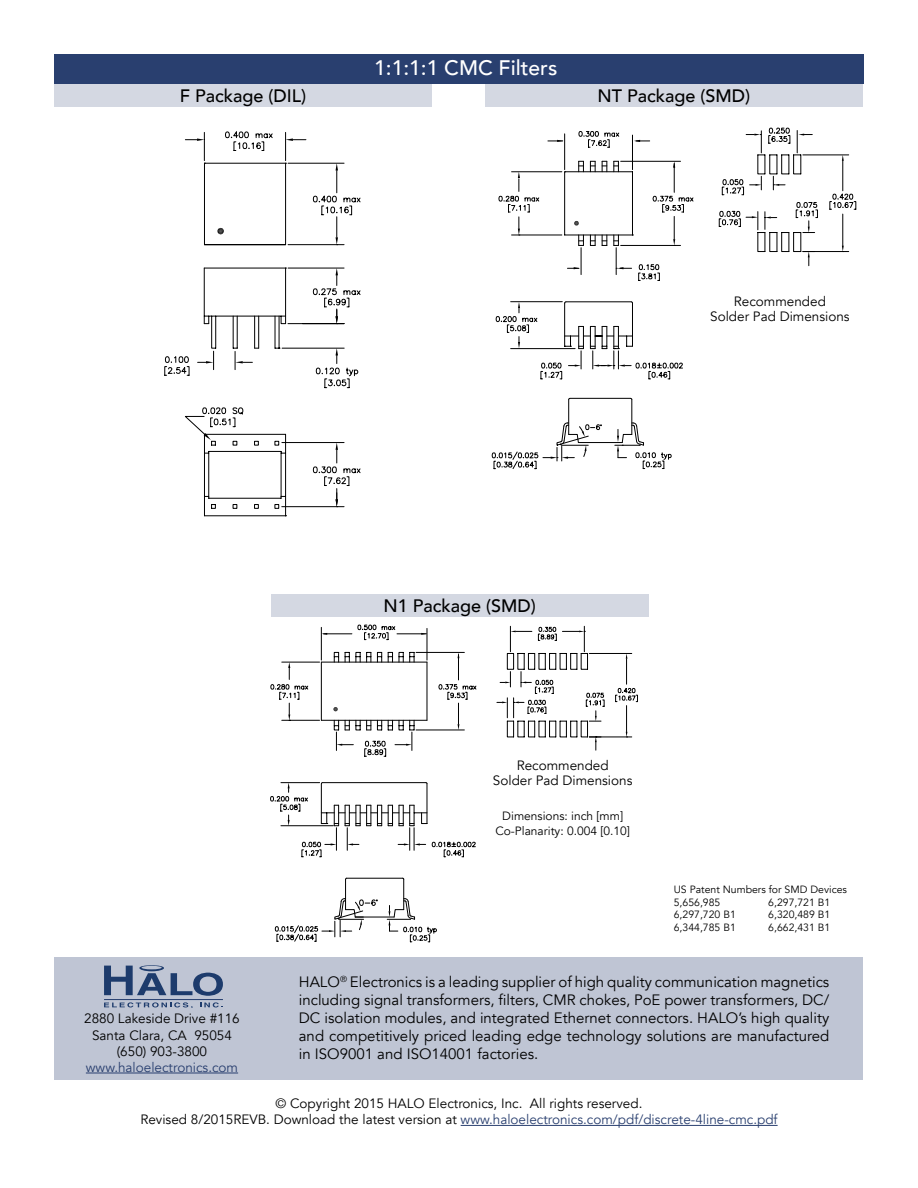
<style>
.page{position:relative;width:918px;height:1188px;background:#fff}
.page>*{position:absolute;margin:0;border:0;box-sizing:border-box;transform-origin:0 0}
.t1{font:500 21px "Avenir";color:#fff}
.t2{font:500 18px "Avenir";color:#000}
.t3{font:15px/18px "Avenir";color:#000;text-align:justify}
.t4{font:13.5px/16.2px "Avenir";color:#000;text-align:center}
.t5{font:13.5px "Avenir";color:#293f6f}
.t6{font:12px/15px "Avenir";color:#000;text-align:center}
.t7{font:10.5px/12.6px "Avenir";color:#000}
.s1{color:#293f6f}
</style>
<div class="page">
<div style="left:485px;top:84px;width:378px;height:22px;background:#d4d8e2"></div>
<div style="left:271px;top:594px;width:378px;height:22px;background:#d4d8e2"></div>
<div style="left:55px;top:957px;width:808px;height:122px;background:#bfc5d4"></div>
<hr style="left:461px;top:1125px;width:317px;height:1px;background:#293f6f">
<hr style="left:86px;top:1073px;width:152px;height:1px;background:#293f6f">
<hr style="left:104px;top:999px;width:119px;height:1px;background:#284070">
<svg style="left:104px;top:1002px;width:89px;height:5px"></svg>
<svg style="left:200px;top:1002px;width:23px;height:5px"></svg>
<svg style="left:104px;top:965px;width:119px;height:31px"></svg>
<div style="left:54px;top:84px;width:378px;height:22px;background:#d4d8e2"></div>
<div style="left:54px;top:54px;width:810px;height:30px;background:#293f6f"></div>
<svg style="left:492px;top:131px;width:202px;height:339px"></svg>
<svg style="left:719px;top:127px;width:138px;height:139px"></svg>
<svg style="left:184px;top:131px;width:177px;height:385px"></svg>
<svg style="left:270px;top:624px;width:207px;height:318px"></svg>
<svg style="left:496px;top:626px;width:142px;height:125px"></svg>
<p class="t2" style="left:180px;top:80px;width:128px">F Package (DIL)</p>
<h1 class="t1" style="left:374px;top:50px;width:185px">1:1:1:1 CMC Filters</h1>
<p class="t2" style="left:597px;top:80px;width:154px">NT Package (SMD)</p>
<p class="t4" style="left:710px;top:294px;width:141px;line-height:15px">Recommended<br>Solder Pad Dimensions</p>
<p class="t2" style="left:384px;top:590px;width:154px">N1 Package (SMD)</p>
<p class="t4" style="left:493px;top:758px;width:141px;line-height:15px">Recommended<br>Solder Pad Dimensions</p>
<p class="t6" style="left:495px;top:808px;width:136px">Dimensions: inch [mm]<br>Co-Planarity: 0.004 [0.10]</p>
<p class="t7" style="left:674px;top:883px;width:175px">US Patent Numbers for SMD Devices<br>5,656,985</p>
<p class="t7" style="left:768px;top:896px;width:64px">6,297,721 B1</p>
<p class="t7" style="left:674px;top:908px;width:64px">6,297,720 B1</p>
<p class="t7" style="left:768px;top:908px;width:64px">6,320,489 B1</p>
<p class="t7" style="left:674px;top:921px;width:64px">6,344,785 B1</p>
<p class="t7" style="left:768px;top:921px;width:64px">6,662,431 B1</p>
<p class="t4" style="left:84px;top:1011px;width:157px">2880 Lakeside Drive #116<br>Santa Clara, CA 95054 (650) 903-3800</p>
<p class="t5" style="left:86px;top:1059px;width:154px">www.haloelectronics.com</p>
<p class="t3" style="left:299px;top:973px;width:532px">HALO<sup>®</sup> Electronics is a leading supplier of high quality communication magnetics including signal transformers, filters, CMR chokes, PoE power transformers, DC/ DC isolation modules, and integrated Ethernet connectors. HALO’s high quality and competitively priced leading edge technology solutions are manufactured in ISO9001 and ISO14001 factories.</p>
<p class="t4" style="left:140px;top:1096px;width:639px">© Copyright 2015 HALO Electronics, Inc. All rights reserved.<br>Revised 8/2015REVB. Download the latest version at <span class="s1">www.haloelectronics.com/pdf/discrete-4line-cmc.pdf</span></p>
</div>
